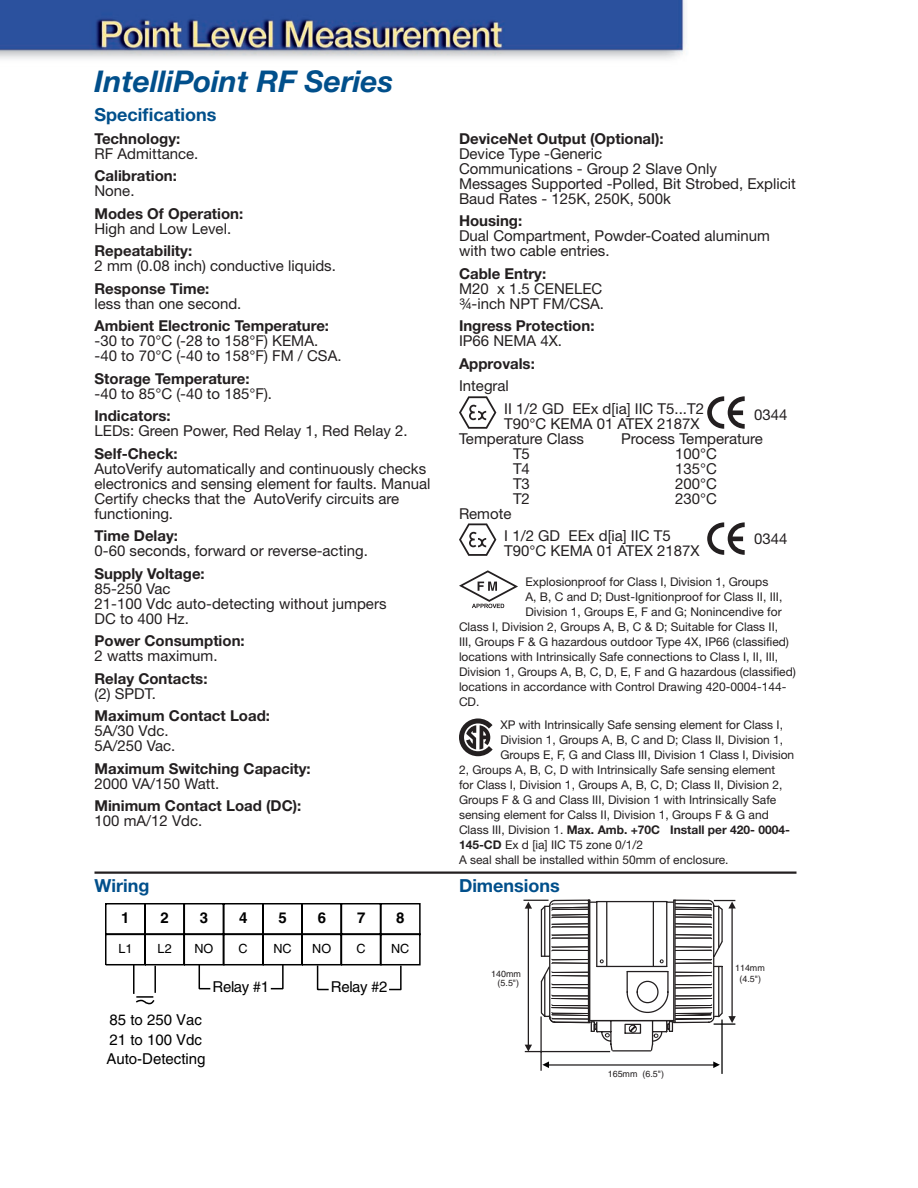
<style>
.page{position:relative;width:918px;height:1188px;background:#fff}
.page>*{position:absolute;margin:0;border:0;box-sizing:border-box;transform-origin:0 0}
.t1{font:italic 700 30px "Helvetica Neue";color:#014f8b}
.t2{font:700 18px "Helvetica Neue";color:#014f8b}
.t3{font:15px/15px "Helvetica Neue";color:#231f20}
.t4{font:700 15px "Helvetica Neue";color:#231f20}
.t5{font:15px/20px "Helvetica";color:#000}
.t6{font:700 15px "Helvetica";color:#000}
.t7{font:12.6px "Helvetica";color:#000}
.t8{font:12px "Helvetica Neue";color:#231f20}
.t9{font:700 12px "Helvetica Neue";color:#231f20}
.t10{font:9px/10.4px "Helvetica";color:#231f20;text-align:center}
.s1{font-weight:400}
.s2{font-weight:700}
</style>
<div class="page">
<img style="left:0;top:0;width:685px;height:59px">
<svg style="left:459px;top:396px;width:37px;height:33px"></svg>
<svg style="left:707px;top:396px;width:38px;height:33px"></svg>
<svg style="left:459px;top:523px;width:37px;height:33px"></svg>
<svg style="left:707px;top:522px;width:38px;height:33px"></svg>
<svg style="left:459px;top:570px;width:59px;height:38px"></svg>
<svg style="left:459px;top:718px;width:34px;height:38px"></svg>
<hr style="left:94px;top:872px;width:702px;height:2px;background:#231f20">
<svg style="left:105px;top:903px;width:316px;height:102px"></svg>
<hr style="left:400px;top:966px;width:2px;height:24px;background:#000">
<svg style="left:542px;top:1061px;width:178px;height:7px"></svg>
<hr style="left:540px;top:1016px;width:2px;height:55px;background:#231f20">
<svg style="left:524px;top:900px;width:212px;height:152px"></svg>
<hr style="left:721px;top:1020px;width:2px;height:54px;background:#000">
<hr style="left:673px;top:900px;width:1px;height:123px;background:#231f20">
<h1 class="t1" style="left:94px;top:63px;width:300px">IntelliPoint RF Series</h1>
<p class="t2" style="left:94px;top:103px;width:123px">Specifications</p>
<p class="t4" style="left:94px;top:129px;width:87px">Technology:</p>
<p class="t3" style="left:94px;top:146px;width:105px">RF Admittance.</p>
<p class="t4" style="left:94px;top:167px;width:84px">Calibration:</p>
<p class="t3" style="left:94px;top:183px;width:42px">None.</p>
<p class="t4" style="left:94px;top:204px;width:150px">Modes Of Operation:</p>
<p class="t3" style="left:94px;top:221px;width:138px">High and Low Level.</p>
<p class="t4" style="left:94px;top:242px;width:99px">Repeatability:</p>
<p class="t3" style="left:94px;top:258px;width:243px">2 mm (0.08 inch) conductive liquids.</p>
<p class="t4" style="left:94px;top:279px;width:116px">Response Time:</p>
<p class="t3" style="left:94px;top:296px;width:148px">less than one second.</p>
<p class="t4" style="left:94px;top:317px;width:236px">Ambient Electronic Temperature:</p>
<p class="t3" style="left:94px;top:333px;width:249px">-30 to 70°C (-28 to 158°F) KEMA. -40 to 70°C (-40 to 158°F) FM / CSA.</p>
<p class="t4" style="left:94px;top:369px;width:157px">Storage Temperature:</p>
<p class="t3" style="left:94px;top:386px;width:179px">-40 to 85°C (-40 to 185°F).</p>
<p class="t4" style="left:94px;top:407px;width:78px">Indicators:</p>
<p class="t3" style="left:94px;top:423px;width:315px">LEDs: Green Power, Red Relay 1, Red Relay 2.</p>
<p class="t4" style="left:94px;top:444px;width:85px">Self-Check:</p>
<p class="t3" style="left:94px;top:461px;width:337px">AutoVerify automatically and continuously checks electronics and sensing element for faults. Manual Certify checks that the AutoVerify circuits are functioning.</p>
<p class="t4" style="left:94px;top:527px;width:85px">Time Delay:</p>
<p class="t3" style="left:94px;top:543px;width:275px">0-60 seconds, forward or reverse-acting.</p>
<p class="t4" style="left:94px;top:564px;width:112px">Supply Voltage:</p>
<p class="t3" style="left:94px;top:581px;width:294px">85-250 Vac<br>21-100 Vdc auto-detecting without jumpers<br>DC to 400 Hz.</p>
<p class="t4" style="left:94px;top:632px;width:152px">Power Consumption:</p>
<p class="t3" style="left:94px;top:648px;width:125px">2 watts maximum.</p>
<p class="t4" style="left:94px;top:669px;width:115px">Relay Contacts:</p>
<p class="t3" style="left:94px;top:686px;width:63px">(2) SPDT.</p>
<p class="t4" style="left:94px;top:707px;width:177px">Maximum Contact Load:</p>
<p class="t3" style="left:94px;top:723px;width:82px">5A/30 Vdc.<br>5A/250 Vac.</p>
<p class="t4" style="left:94px;top:759px;width:218px">Maximum Switching Capacity:</p>
<p class="t3" style="left:94px;top:776px;width:126px">2000 VA/150 Watt.</p>
<p class="t4" style="left:94px;top:797px;width:208px">Minimum Contact Load (DC):</p>
<p class="t3" style="left:94px;top:813px;width:109px">100 mA/12 Vdc.</p>
<p class="t4" style="left:459px;top:129px;width:206px">DeviceNet Output (Optional):</p>
<p class="t3" style="left:459px;top:146px;width:338px">Device Type -Generic<br>Communications - Group 2 Slave Only<br>Messages Supported -Polled, Bit Strobed, Explicit Baud Rates - 125K, 250K, 500k</p>
<p class="t4" style="left:459px;top:212px;width:65px">Housing:</p>
<p class="t3" style="left:459px;top:228px;width:312px">Dual Compartment, Powder-Coated aluminum with two cable entries.</p>
<p class="t4" style="left:459px;top:264px;width:89px">Cable Entry:</p>
<p class="t3" style="left:459px;top:281px;width:147px">M20 x 1.5 CENELEC<br>3⁄4-inch NPT FM/CSA.</p>
<p class="t4" style="left:459px;top:317px;width:137px">Ingress Protection:</p>
<p class="t3" style="left:459px;top:333px;width:105px">IP66 NEMA 4X.</p>
<p class="t4" style="left:459px;top:354px;width:77px">Approvals:</p>
<p class="t3" style="left:504px;top:374px;width:201px;line-height:22.5px;text-indent:-45px">Integral<br>II 1/2 GD EEx d[ia] IIC T5...T2</p>
<p class="t3" style="left:504px;top:416px;width:197px">T90°C KEMA 01 ATEX 2187X</p>
<p class="t3" style="left:754px;top:407px;width:35px">0344</p>
<p class="t3" style="left:459px;top:431px;width:127px">Temperature Class</p>
<p class="t3" style="left:621px;top:431px;width:143px">Process Temperature</p>
<p class="t3" style="left:513px;top:446px;width:18px">T5</p>
<p class="t3" style="left:675px;top:446px;width:43px">100°C</p>
<p class="t3" style="left:513px;top:461px;width:18px">T4</p>
<p class="t3" style="left:675px;top:461px;width:43px">135°C</p>
<p class="t3" style="left:513px;top:476px;width:18px">T3</p>
<p class="t3" style="left:675px;top:476px;width:43px">200°C</p>
<p class="t3" style="left:513px;top:491px;width:18px">T2</p>
<p class="t3" style="left:675px;top:491px;width:43px">230°C</p>
<p class="t3" style="left:504px;top:502px;width:168px;line-height:22.5px;text-indent:-45px">Remote<br>I 1/2 GD EEx d[ia] IIC T5</p>
<p class="t3" style="left:504px;top:543px;width:197px">T90°C KEMA 01 ATEX 2187X</p>
<p class="t3" style="left:754px;top:531px;width:35px">0344</p>
<p class="t8" style="left:525px;top:575px;width:244px">Explosionproof for Class I, Division 1, Groups</p>
<p class="t8" style="left:525px;top:590px;width:258px">A, B, C and D; Dust-Ignitionproof for Class II, III,</p>
<p class="t8" style="left:525px;top:605px;width:258px">Division 1, Groups E, F and G; Nonincendive for</p>
<p class="t8" style="left:459px;top:620px;width:321px">Class I, Division 2, Groups A, B, C &amp; D; Suitable for Class II,</p>
<p class="t8" style="left:459px;top:635px;width:332px">III, Groups F &amp; G hazardous outdoor Type 4X, IP66 (classified)</p>
<p class="t8" style="left:459px;top:650px;width:321px">locations with Intrinsically Safe connections to Class I, II, III,</p>
<p class="t8" style="left:459px;top:665px;width:338px">Division 1, Groups A, B, C, D, E, F and G hazardous (classified)</p>
<p class="t8" style="left:459px;top:680px;width:329px">locations in accordance with Control Drawing 420-0004-144-</p>
<p class="t8" style="left:459px;top:695px;width:22px">CD.</p>
<p class="t8" style="left:500px;top:717px;width:284px">XP with Intrinsically Safe sensing element for Class I,</p>
<p class="t8" style="left:500px;top:732px;width:284px">Division 1, Groups A, B, C and D; Class II, Division 1,</p>
<p class="t8" style="left:500px;top:747px;width:295px">Groups E, F, G and Class III, Division 1 Class I, Division</p>
<p class="t8" style="left:459px;top:762px;width:318px">2, Groups A, B, C, D with Intrinsically Safe sensing element</p>
<p class="t8" style="left:459px;top:777px;width:325px">for Class I, Division 1, Groups A, B, C, D; Class II, Division 2,</p>
<p class="t8" style="left:459px;top:792px;width:319px">Groups F &amp; G and Class III, Division 1 with Intrinsically Safe</p>
<p class="t8" style="left:459px;top:807px;width:311px">sensing element for Calss II, Division 1, Groups F &amp; G and</p>
<p class="t9" style="left:459px;top:822px;width:332px"><span class="s1">Class III, Division 1.</span> Max. Amb. +70C Install per 420- 0004-</p>
<p class="t8" style="left:459px;top:837px;width:186px"><span class="s2">145-CD</span> Ex d [ia] IIC T5 zone 0/1/2</p>
<p class="t8" style="left:459px;top:852px;width:271px">A seal shall be installed within 50mm of enclosure.</p>
<p class="t2" style="left:94px;top:875px;width:56px">Wiring</p>
<p class="t2" style="left:459px;top:875px;width:102px">Dimensions</p>
<p class="t6" style="left:121px;top:908px;width:10px">1</p>
<p class="t6" style="left:161px;top:908px;width:10px">2</p>
<p class="t6" style="left:200px;top:908px;width:10px">3</p>
<p class="t6" style="left:239px;top:908px;width:10px">4</p>
<p class="t6" style="left:279px;top:908px;width:10px">5</p>
<p class="t6" style="left:318px;top:908px;width:10px">6</p>
<p class="t6" style="left:357px;top:908px;width:10px">7</p>
<p class="t6" style="left:396px;top:908px;width:10px">8</p>
<p class="t7" style="left:118px;top:941px;width:16px">L1</p>
<p class="t7" style="left:158px;top:941px;width:16px">L2</p>
<p class="t7" style="left:194px;top:941px;width:20px">NO</p>
<p class="t7" style="left:239px;top:941px;width:11px">C</p>
<p class="t7" style="left:273px;top:941px;width:20px">NC</p>
<p class="t7" style="left:312px;top:941px;width:20px">NO</p>
<p class="t7" style="left:356px;top:941px;width:11px">C</p>
<p class="t7" style="left:391px;top:941px;width:20px">NC</p>
<p class="t5" style="left:106px;top:1009px;width:101px">85 to 250 Vac<br>21 to 100 Vdc<br>Auto-Detecting</p>
<p class="t5" style="left:213px;top:976px;width:58px">Relay #1</p>
<p class="t5" style="left:331px;top:977px;width:58px">Relay #2</p>
<p class="t10" style="left:491px;top:969px;width:31px;line-height:9.3px">140mm (5.5")</p>
<p class="t10" style="left:608px;top:1069px;width:58px">165mm (6.5")</p>
<p class="t10" style="left:735px;top:963px;width:31px">114mm (4.5")</p>
</div>
